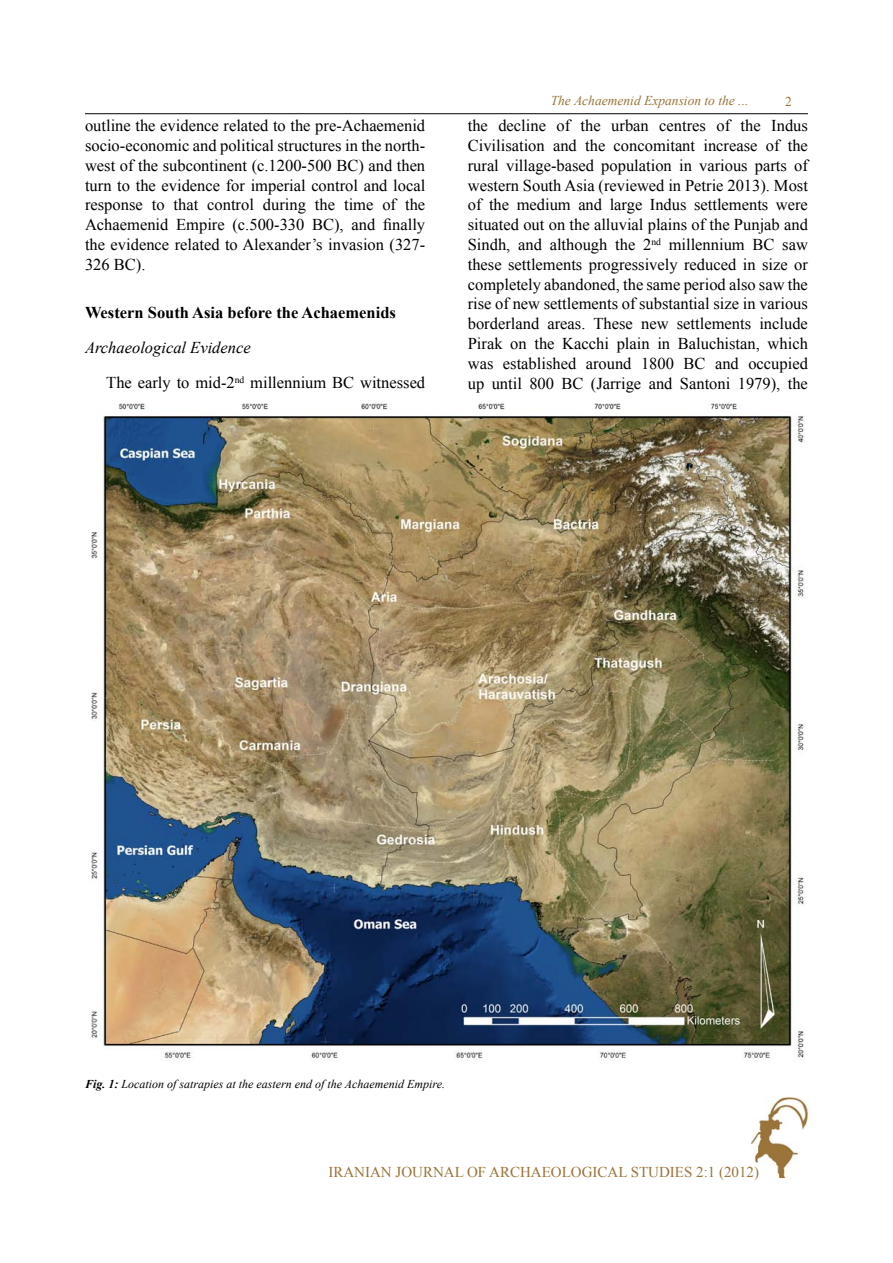
<style>
.page{position:relative;width:893px;height:1263px;background:#fff}
.page>*{position:absolute;margin:0;border:0;box-sizing:border-box;transform-origin:0 0}
.t1{font:16.5px/19.8px "Times New Roman";color:#000;text-align:justify}
.t2{font:700 16.5px "Times New Roman";color:#000}
.t3{font:15px "Times New Roman";color:#9a7438}
.t4{font:italic 13.5px "Times New Roman";color:#9a7438}
.t5{font:13.5px "Times New Roman";color:#9a7438}
.t6{font:italic 12px "Times New Roman";color:#000}
.s1{font-style:italic}
.s2{font-weight:700}
</style>
<div class="page">
<img style="left:752px;top:1097px;width:57px;height:80px">
<hr style="left:85px;top:113px;width:723px;height:1px;background:#000">
<img style="left:91px;top:403px;width:714px;height:658px">
<p class="t1" style="left:85px;top:116px;width:342px">outline the evidence related to the pre-Achaemenid socio-economic and political structures in the north&shy;west of the subcontinent (c.1200-500 BC) and then turn to the evidence for imperial control and local response to that control during the time of the Achaemenid Empire (c.500-330 BC), and finally the evidence related to Alexander’s invasion (327- 326 BC).</p>
<p class="t2" style="left:85px;top:301px;width:312px">Western South Asia before the Achaemenids</p>
<p class="t1" style="left:106px;top:330px;width:320px;line-height:34.8px;text-indent:-21px"><span class="s1">Archaeological Evidence<br></span>The early to mid-2<sup>nd</sup> millennium BC witnessed</p>
<p class="t4" style="left:551px;top:91px;width:199px">The Achaemenid Expansion to the ...</p>
<p class="t5" style="left:785px;top:92px;width:8px">2</p>
<p class="t1" style="left:468px;top:116px;width:342px">the decline of the urban centres of the Indus Civilisation and the concomitant increase of the rural village-based population in various parts of western South Asia (reviewed in Petrie 2013). Most of the medium and large Indus settlements were situated out on the alluvial plains of the Punjab and Sindh, and although the 2<sup>nd</sup> millennium BC saw these settlements progressively reduced in size or completely abandoned, the same period also saw the rise of new settlements of substantial size in various borderland areas. These new settlements include Pirak on the Kacchi plain in Baluchistan, which was established around 1800 BC and occupied up until 800 BC (Jarrige and Santoni 1979), the</p>
<p class="t6" style="left:85px;top:1075px;width:361px"><span class="s2">Fig. 1:</span> Location of satrapies at the eastern end of the Achaemenid Empire.</p>
<p class="t3" style="left:328px;top:1161px;width:432px">IRANIAN JOURNAL OF ARCHAEOLOGICAL STUDIES 2:1 (2012)</p>
</div>
